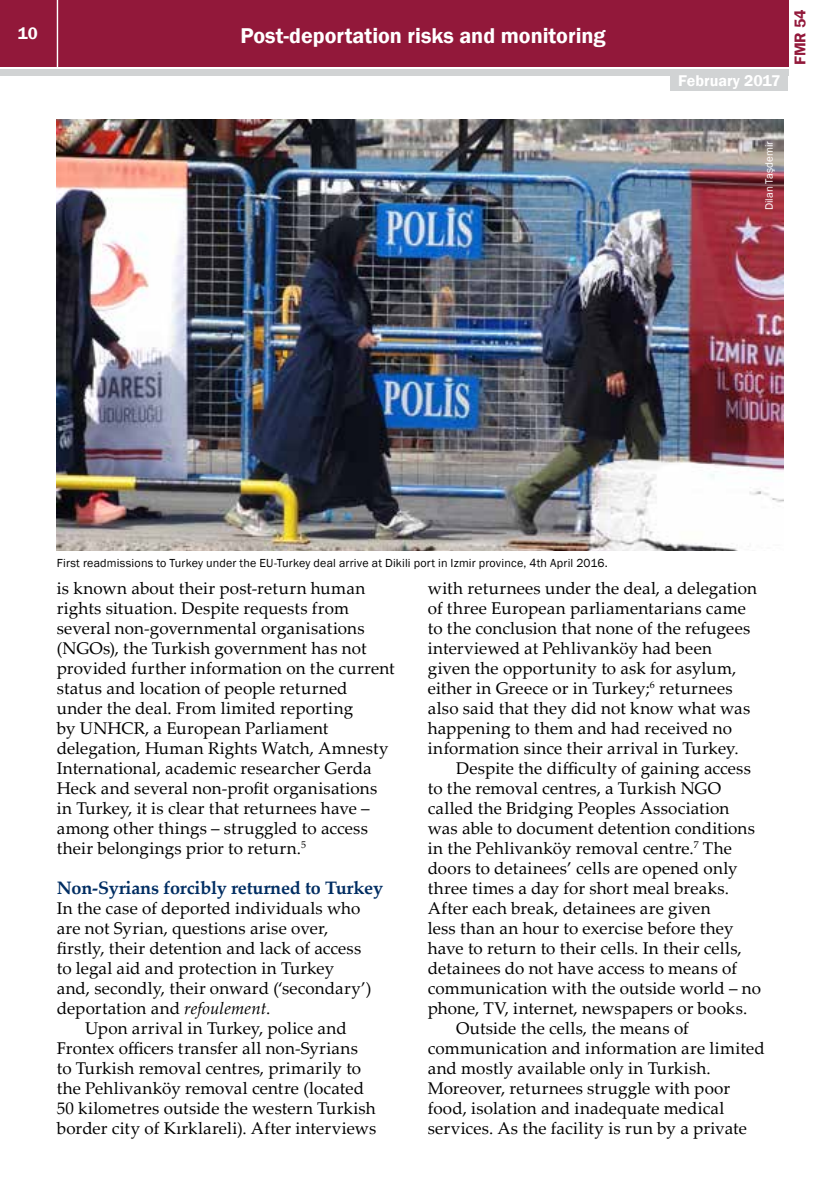
<style>
.page{position:relative;width:840px;height:1191px;background:#fff}
.page>*{position:absolute;margin:0;border:0;box-sizing:border-box;transform-origin:0 0}
.t1{font:600 22px "Franklin Gothic";color:#fff}
.t2{font:700 18px "Palatino Linotype";letter-spacing:-.01em;color:#002d62}
.t3{font:17px/20px "Palatino Linotype";letter-spacing:.01em;color:#000}
.t4{font:600 17px "Franklin Gothic";color:#fff}
.t5{font:600 16px "Franklin Gothic";color:#fff}
.t6{font:600 16px "Franklin Gothic";color:#92183a}
.t7{font:12px "Franklin Gothic";letter-spacing:.015em;color:#000}
.t8{font:11px "Franklin Gothic";color:#fff}
.s1{font-style:italic}
</style>
<div class="page">
<div style="left:0;top:0;width:787px;height:66px;background:#92183a"></div>
<div style="left:0;top:69px;width:787px;height:6px;background:#d1d3d4"></div>
<hr style="left:57px;top:0;width:1px;height:67px;background:#fff">
<div style="left:670px;top:73px;width:117px;height:18px;background:#d1d3d4"></div>
<img style="left:57px;top:119px;width:725px;height:431px">
<p class="t4" style="left:18px;top:23px;width:21px">10</p>
<p class="t1" style="left:240px;top:22px;width:366px">Post-deportation risks and monitoring</p>
<p class="t5" style="left:678px;top:71px;width:104px">February 2017</p>
<p class="t6" style="left:789px;top:65px;width:58px;rotate:-90deg">FMR 54</p>
<p class="t8" style="left:761px;top:210px;width:70px;rotate:-90deg">Dilan Taşdemir</p>
<p class="t7" style="left:57px;top:556px;width:552px">First readmissions to Turkey under the EU-Turkey deal arrive at Dikili port in Izmir province, 4th April 2016.</p>
<p class="t3" style="left:57px;top:577px;width:339px">is known about their post-return human rights situation. Despite requests from several non-governmental organisations (NGOs), the Turkish government has not provided further information on the current status and location of people returned under the deal. From limited reporting<br>by UNHCR, a European Parliament delegation, Human Rights Watch, Amnesty International, academic researcher Gerda Heck and several non-profit organisations in Turkey, it is clear that returnees have – among other things – struggled to access their belongings prior to return.<sup>5</sup></p>
<p class="t2" style="left:57px;top:875px;width:327px">Non-Syrians forcibly returned to Turkey</p>
<p class="t3" style="left:57px;top:897px;width:316px">In the case of deported individuals who are not Syrian, questions arise over, firstly, their detention and lack of access to legal aid and protection in Turkey and, secondly, their onward (‘secondary’) deportation and <span class="s1">refoulement</span>.</p>
<p class="t3" style="left:57px;top:1017px;width:321px;text-indent:28px">Upon arrival in Turkey, police and Frontex officers transfer all non-Syrians to Turkish removal centres, primarily to the Pehlivanköy removal centre (located 50 kilometres outside the western Turkish border city of Kırklareli). After interviews</p>
<p class="t3" style="left:427px;top:577px;width:330px">with returnees under the deal, a delegation of three European parliamentarians came to the conclusion that none of the refugees interviewed at Pehlivanköy had been given the opportunity to ask for asylum, either in Greece or in Turkey;<sup>6</sup> returnees also said that they did not know what was happening to them and had received no information since their arrival in Turkey.</p>
<p class="t3" style="left:456px;top:757px;width:296px">Despite the difficulty of gaining access</p>
<p class="t3" style="left:427px;top:777px;width:294px">to the removal centres, a Turkish NGO</p>
<p class="t3" style="left:427px;top:797px;width:303px">called the Bridging Peoples Association</p>
<p class="t3" style="left:427px;top:817px;width:328px">was able to document detention conditions</p>
<p class="t3" style="left:427px;top:837px;width:305px">in the Pehlivanköy removal centre.<sup>7</sup> The</p>
<p class="t3" style="left:427px;top:857px;width:311px">doors to detainees’ cells are opened only</p>
<p class="t3" style="left:427px;top:877px;width:302px">three times a day for short meal breaks.</p>
<p class="t3" style="left:427px;top:897px;width:284px">After each break, detainees are given</p>
<p class="t3" style="left:427px;top:917px;width:307px">less than an hour to exercise before they</p>
<p class="t3" style="left:427px;top:937px;width:315px">have to return to their cells. In their cells,</p>
<p class="t3" style="left:427px;top:957px;width:311px">detainees do not have access to means of</p>
<p class="t3" style="left:427px;top:977px;width:334px">communication with the outside world – no</p>
<p class="t3" style="left:427px;top:997px;width:321px">phone, TV, internet, newspapers or books.</p>
<p class="t3" style="left:456px;top:1017px;width:234px">Outside the cells, the means of</p>
<p class="t3" style="left:427px;top:1037px;width:338px">communication and information are limited</p>
<p class="t3" style="left:427px;top:1057px;width:284px">and mostly available only in Turkish.</p>
<p class="t3" style="left:427px;top:1077px;width:304px">Moreover, returnees struggle with poor</p>
<p class="t3" style="left:427px;top:1097px;width:298px">food, isolation and inadequate medical</p>
<p class="t3" style="left:427px;top:1117px;width:320px">services. As the facility is run by a private</p>
</div>
